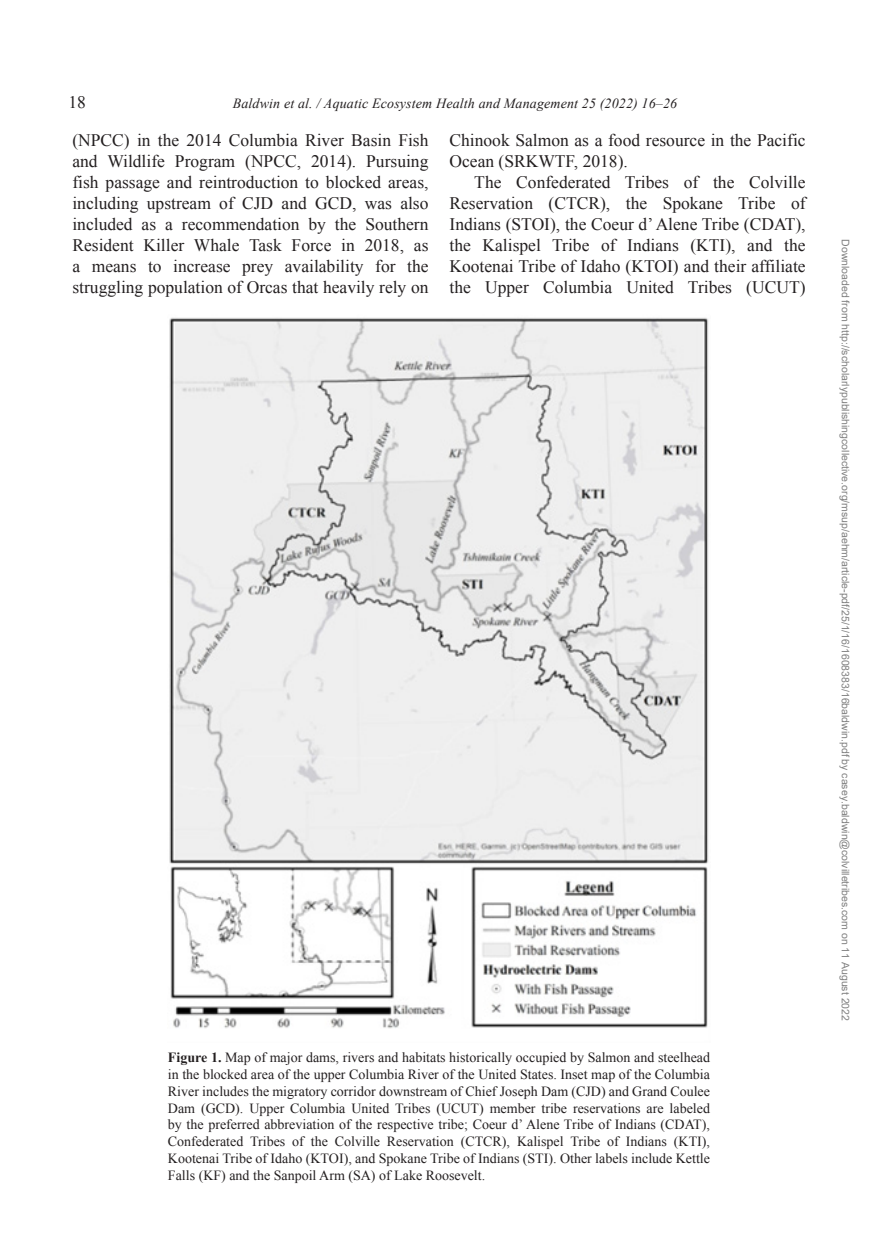
<style>
.page{position:relative;width:882px;height:1260px;background:#fff}
.page>*{position:absolute;margin:0;border:0;box-sizing:border-box;transform-origin:0 0}
._07_Indentpara_withs{font:17.5px/21px "Times New Roman";color:#231f20;text-align:justify}
._07_Indentpara{font:17.5px/21px "Times New Roman";color:#231f20;text-align:justify}
._11_Caption{font:14px/16.8px "Times New Roman";color:#231f20;text-align:justify}
.t1{font:italic 14px "Times New Roman";letter-spacing:.01em;color:#231f20}
.t2{font:10.5px "Arial";color:#808080}
.s1{font-weight:700}
</style>
<div class="page">
<img style="left:169px;top:317px;width:540px;height:712px">
<p class="_07_Indentpara_withs" style="left:68px;top:91px;width:19px">18</p>
<p class="t1" style="left:233px;top:94px;width:446px">Baldwin et al. / Aquatic Ecosystem Health and Management 25 (2022) 16–26</p>
<p class="_07_Indentpara_withs" style="left:72px;top:129px;width:358px">(NPCC) in the 2014 Columbia River Basin Fish and Wildlife Program (NPCC, 2014). Pursuing fish passage and reintroduction to blocked areas, including upstream of CJD and GCD, was also included as a recommendation by the Southern Resident Killer Whale Task Force in 2018, as a means to increase prey availability for the struggling population of Orcas that heavily rely on</p>
<p class="_07_Indentpara_withs" style="left:450px;top:129px;width:358px">Chinook Salmon as a food resource in the Pacific<br>Ocean (SRKWTF, 2018).</p>
<p class="_07_Indentpara" style="left:450px;top:171px;width:358px;text-indent:25px">The Confederated Tribes of the Colville Reservation (CTCR), the Spokane Tribe of Indians (STOI), the Coeur d’ Alene Tribe (CDAT), the Kalispel Tribe of Indians (KTI), and the Kootenai Tribe of Idaho (KTOI) and their affiliate the Upper Columbia United Tribes (UCUT)</p>
<p class="_11_Caption" style="left:168px;top:1049px;width:544px"><span class="s1">Figure 1.</span> Map of major dams, rivers and habitats historically occupied by Salmon and steelhead in the blocked area of the upper Columbia River of the United States. Inset map of the Columbia River includes the migratory corridor downstream of Chief Joseph Dam (CJD) and Grand Coulee Dam (GCD). Upper Columbia United Tribes (UCUT) member tribe reservations are labeled by the preferred abbreviation of the respective tribe; Coeur d’ Alene Tribe of Indians (CDAT), Confederated Tribes of the Colville Reservation (CTCR), Kalispel Tribe of Indians (KTI), Kootenai Tribe of Idaho (KTOI), and Spokane Tribe of Indians (STI). Other labels include Kettle Falls (KF) and the Sanpoil Arm (SA) of Lake Roosevelt.</p>
<p class="t2" style="left:849px;top:239px;width:783px;rotate:90deg">Downloaded from http://scholarlypublishingcollective.org/msup/aehm/article-pdf/25/1/16/1608383/16baldwin.pdf by casey.baldwin@colvilletribes.com on 11 August 2022</p>
</div>
